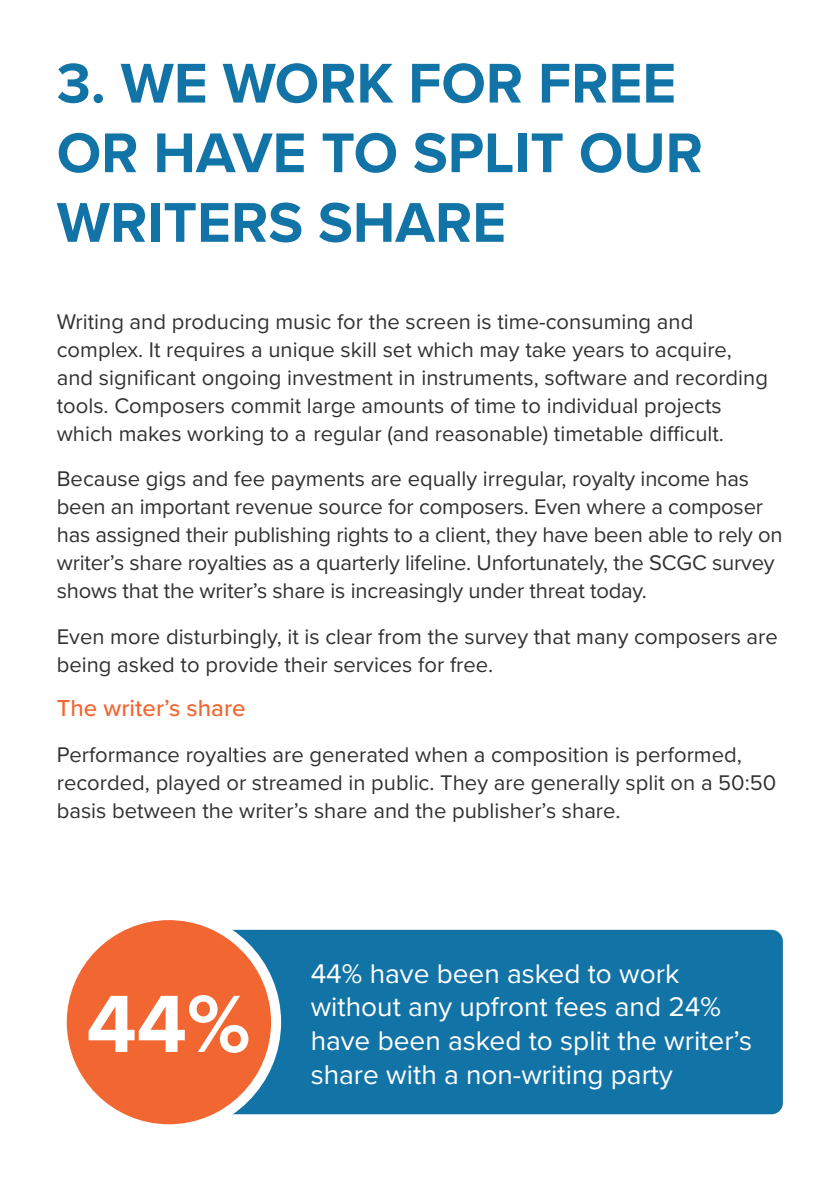
<style>
.page{position:relative;width:840px;height:1191px;background:#fff}
.page>*{position:absolute;margin:0;border:0;box-sizing:border-box;transform-origin:0 0}
.t1{font:700 84px "Proxima Nova";color:#fff}
.t2{font:700 58px/69.6px "Proxima Nova";color:#1273a6}
.t3{font:28px/33.6px "Proxima Nova";color:#fff}
.t4{font:500 24px "Proxima Nova";color:#f26632}
.t5{font:22px/28px "Proxima Nova";color:#333232}
</style>
<div class="page">
<div style="left:169px;top:929px;width:613px;height:185px;background:#1273a6;border-radius:11px"></div>
<div style="left:62px;top:915px;width:214px;height:214px;background:#f26632;border-radius:50%"></div>
<div style="left:57px;top:910px;width:224px;height:224px;border:10px solid #fff;border-radius:50%"></div>
<h2 class="t2" style="left:57px;top:47px;width:647px">3. WE WORK FOR FREE<br>OR HAVE TO SPLIT OUR<br>WRITERS SHARE</h2>
<p class="t5" style="left:57px;top:307px;width:712px">Writing and producing music for the screen is time-consuming and complex. It requires a unique skill set which may take years to acquire, and significant ongoing investment in instruments, software and recording tools. Composers commit large amounts of time to individual projects which makes working to a regular (and reasonable) timetable difficult.</p>
<p class="t5" style="left:57px;top:464px;width:727px">Because gigs and fee payments are equally irregular, royalty income has been an important revenue source for composers. Even where a composer has assigned their publishing rights to a client, they have been able to rely on writer’s share royalties as a quarterly lifeline. Unfortunately, the SCGC survey shows that the writer’s share is increasingly under threat today.</p>
<p class="t5" style="left:57px;top:621px;width:722px">Even more disturbingly, it is clear from the survey that many composers are being asked to provide their services for free.</p>
<p class="t4" style="left:57px;top:690px;width:190px">The writer’s share</p>
<p class="t5" style="left:57px;top:739px;width:720px">Performance royalties are generated when a composition is performed, recorded, played or streamed in public. They are generally split on a 50:50 basis between the writer’s share and the publisher’s share.</p>
<h1 class="t1" style="left:86px;top:961px;width:165px">44%</h1>
<p class="t3" style="left:310px;top:955px;width:443px">44% have been asked to work without any upfront fees and 24% have been asked to split the writer’s share with a non-writing party</p>
</div>
